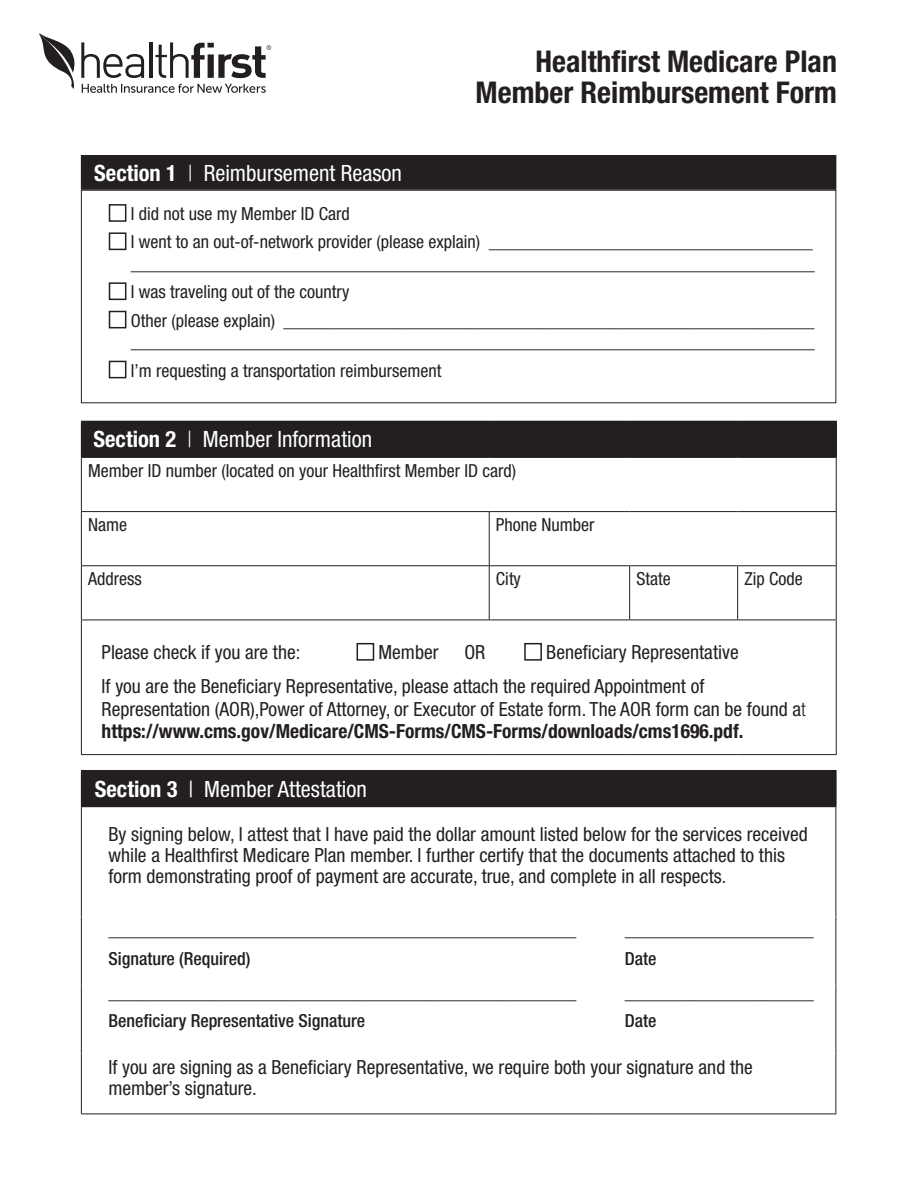
<style>
.page{position:relative;width:918px;height:1188px;background:#fff}
.page>*{position:absolute;margin:0;border:0;box-sizing:border-box;transform-origin:0 0}
.t1{font:700 condensed 30px "Helvetica Neue LT Std";color:#231f20}
.t2{font:condensed 22.5px "Helvetica Neue LT Std";color:#fff}
.t3{font:condensed 19.5px/21px "Helvetica Neue LT Std";color:#231f20}
.t4{font:condensed 18px/21.6px "Helvetica Neue LT Std";color:#231f20}
.t5{font:500 condensed 18px "Helvetica Neue LT Std";color:#231f20}
.s1{font-weight:700}
.s2{font-weight:300}
</style>
<div class="page">
<svg style="left:39px;top:33px;width:36px;height:56px"></svg>
<svg style="left:81px;top:42px;width:63px;height:36px"></svg>
<hr style="left:149px;top:42px;width:3px;height:36px;background:#231f20">
<svg style="left:155px;top:42px;width:116px;height:36px"></svg>
<svg style="left:82px;top:84px;width:184px;height:9px"></svg>
<div style="left:109px;top:204px;width:17px;height:18px;border:2px solid #231f20"></div>
<div style="left:109px;top:232px;width:17px;height:18px;border:2px solid #231f20"></div>
<div style="left:109px;top:282px;width:17px;height:18px;border:2px solid #231f20"></div>
<div style="left:109px;top:311px;width:17px;height:17px;border:2px solid #231f20"></div>
<div style="left:109px;top:361px;width:17px;height:17px;border:2px solid #231f20"></div>
<div style="left:81px;top:156px;width:755px;height:33px;background:#231f20"></div>
<div style="left:81px;top:155px;width:755px;height:35px;border:1px solid #231f20"></div>
<div style="left:81px;top:421px;width:755px;height:36px;background:#231f20"></div>
<hr style="left:738px;top:421px;width:99px;height:1px;background:#231f20">
<hr style="left:836px;top:422px;width:1px;height:35px;background:#231f20">
<hr style="left:81px;top:457px;width:408px;height:1px;background:#231f20">
<hr style="left:489px;top:457px;width:141px;height:1px;background:#231f20">
<hr style="left:630px;top:457px;width:108px;height:1px;background:#231f20">
<hr style="left:738px;top:457px;width:99px;height:1px;background:#231f20">
<hr style="left:81px;top:511px;width:408px;height:1px;background:#231f20">
<hr style="left:489px;top:511px;width:141px;height:1px;background:#231f20">
<hr style="left:630px;top:511px;width:108px;height:1px;background:#231f20">
<hr style="left:738px;top:511px;width:99px;height:1px;background:#231f20">
<hr style="left:489px;top:512px;width:1px;height:53px;background:#231f20">
<hr style="left:81px;top:565px;width:408px;height:1px;background:#231f20">
<hr style="left:489px;top:565px;width:141px;height:1px;background:#231f20">
<hr style="left:489px;top:566px;width:1px;height:54px;background:#231f20">
<hr style="left:630px;top:565px;width:108px;height:1px;background:#231f20">
<hr style="left:629px;top:566px;width:1px;height:54px;background:#231f20">
<hr style="left:738px;top:565px;width:99px;height:1px;background:#231f20">
<hr style="left:737px;top:566px;width:1px;height:54px;background:#231f20">
<hr style="left:81px;top:620px;width:408px;height:1px;background:#231f20">
<hr style="left:489px;top:620px;width:141px;height:1px;background:#231f20">
<hr style="left:630px;top:620px;width:108px;height:1px;background:#231f20">
<hr style="left:738px;top:620px;width:99px;height:1px;background:#231f20">
<hr style="left:81px;top:458px;width:1px;height:53px;background:#231f20">
<hr style="left:836px;top:458px;width:1px;height:53px;background:#231f20">
<hr style="left:81px;top:512px;width:1px;height:53px;background:#231f20">
<hr style="left:836px;top:512px;width:1px;height:53px;background:#231f20">
<hr style="left:81px;top:566px;width:1px;height:54px;background:#231f20">
<hr style="left:836px;top:566px;width:1px;height:54px;background:#231f20">
<hr style="left:81px;top:620px;width:1px;height:134px;background:#231f20">
<hr style="left:836px;top:620px;width:1px;height:134px;background:#231f20">
<hr style="left:81px;top:754px;width:408px;height:1px;background:#231f20">
<hr style="left:489px;top:754px;width:141px;height:1px;background:#231f20">
<hr style="left:630px;top:754px;width:108px;height:1px;background:#231f20">
<hr style="left:738px;top:754px;width:99px;height:1px;background:#231f20">
<div style="left:357px;top:643px;width:17px;height:18px;border:2px solid #231f20"></div>
<div style="left:524px;top:643px;width:18px;height:18px;border:2px solid #231f20"></div>
<div style="left:81px;top:771px;width:755px;height:36px;background:#231f20"></div>
<hr style="left:81px;top:917px;width:1px;height:69px;background:#231f20">
<hr style="left:836px;top:917px;width:1px;height:69px;background:#231f20">
<hr style="left:81px;top:986px;width:1px;height:67px;background:#231f20">
<hr style="left:836px;top:986px;width:1px;height:67px;background:#231f20">
<hr style="left:81px;top:770px;width:517px;height:1px;background:#231f20">
<hr style="left:598px;top:770px;width:239px;height:1px;background:#231f20">
<hr style="left:835px;top:771px;width:2px;height:35px;background:#231f20">
<hr style="left:81px;top:807px;width:1px;height:110px;background:#231f20">
<hr style="left:836px;top:807px;width:1px;height:110px;background:#231f20">
<hr style="left:81px;top:1053px;width:1px;height:61px;background:#231f20">
<hr style="left:836px;top:1053px;width:1px;height:61px;background:#231f20">
<hr style="left:81px;top:1114px;width:517px;height:1px;background:#231f20">
<hr style="left:598px;top:1114px;width:238px;height:1px;background:#231f20">
<p class="t2" style="left:94px;top:160px;width:309px"><span class="s1">Section 1</span> <span class="s2">|</span> Reimbursement Reason</p>
<p class="t1" style="left:536px;top:43px;width:303px">Healthfirst Medicare Plan</p>
<p class="t1" style="left:476px;top:74px;width:363px">Member Reimbursement Form</p>
<p class="t4" style="left:131px;top:203px;width:221px">I did not use my Member ID Card</p>
<p class="t4" style="left:131px;top:231px;width:686px">I went to an out-of-network provider (please explain) ____________________________________ ____________________________________________________________________________</p>
<p class="t4" style="left:131px;top:281px;width:220px">I was traveling out of the country</p>
<p class="t4" style="left:131px;top:309px;width:686px">Other (please explain) ___________________________________________________________ ____________________________________________________________________________</p>
<p class="t4" style="left:131px;top:359px;width:312px">I’m requesting a transportation reimbursement</p>
<p class="t2" style="left:94px;top:427px;width:280px"><span class="s1">Section 2</span> <span class="s2">|</span> Member Information</p>
<p class="t4" style="left:88px;top:460px;width:429px">Member ID number (located on your Healthfirst Member ID card)</p>
<p class="t4" style="left:88px;top:514px;width:40px">Name</p>
<p class="t4" style="left:496px;top:514px;width:100px">Phone Number</p>
<p class="t4" style="left:88px;top:568px;width:55px">Address</p>
<p class="t4" style="left:496px;top:568px;width:26px">City</p>
<p class="t4" style="left:636px;top:568px;width:36px">State</p>
<p class="t4" style="left:744px;top:568px;width:60px">Zip Code</p>
<p class="t3" style="left:102px;top:641px;width:200px">Please check if you are the:</p>
<p class="t3" style="left:379px;top:641px;width:61px">Member</p>
<p class="t3" style="left:464px;top:641px;width:22px">OR</p>
<p class="t3" style="left:546px;top:641px;width:194px">Beneficiary Representative</p>
<p class="t3" style="left:102px;top:675px;width:706px;line-height:22.5px">If you are the Beneficiary Representative, please attach the required Appointment of<br>Representation (AOR),Power of Attorney, or Executor of Estate form. The AOR form can be found a<span class="s2">t </span><span class="s1">https://www.cms.gov/Medicare/CMS-Forms/CMS-Forms/downloads/cms1696.pdf.</span></p>
<p class="t2" style="left:95px;top:776px;width:274px"><span class="s1">Section 3</span> | Member Attestation</p>
<p class="t3" style="left:108px;top:823px;width:701px">By signing below, I attest that I have paid the dollar amount listed below for the services received while a Healthfirst Medicare Plan member. I further certify that the documents attached to this form demonstrating proof of payment are accurate, true, and complete in all respects.</p>
<p class="t4" style="left:108px;top:919px;width:469px">____________________________________________________</p>
<p class="t5" style="left:108px;top:947px;width:144px">Signature (Required)</p>
<p class="t4" style="left:625px;top:919px;width:190px">_____________________</p>
<p class="t5" style="left:625px;top:947px;width:33px">Date</p>
<p class="t4" style="left:108px;top:982px;width:469px">____________________________________________________</p>
<p class="t5" style="left:108px;top:1010px;width:258px">Beneficiary Representative Signature</p>
<p class="t4" style="left:625px;top:982px;width:190px">_____________________</p>
<p class="t5" style="left:625px;top:1010px;width:33px">Date</p>
<p class="t3" style="left:108px;top:1057px;width:646px">If you are signing as a Beneficiary Representative, we require both your signature and the member’s signature.</p>
</div>
